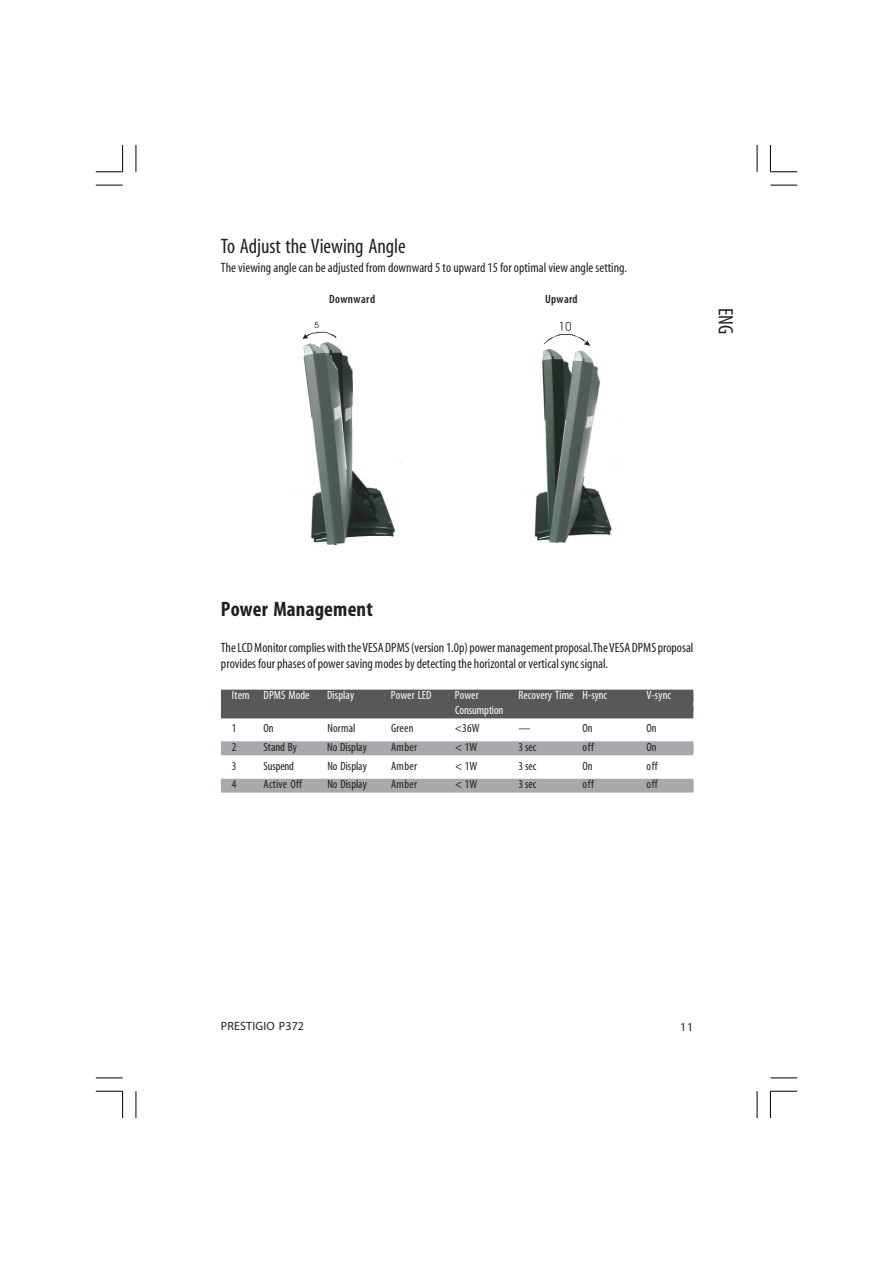
<style>
.page{position:relative;width:893px;height:1263px;background:#fff}
.page>*{position:absolute;margin:0;border:0;box-sizing:border-box;transform-origin:0 0}
.t1{font:condensed 21px "Myriad";color:#231f20}
.t2{font:700 condensed 21px "Myriad";letter-spacing:.005em;color:#231f20}
.t3{font:condensed 13.5px/16.2px "Myriad";color:#231f20}
.t4{font:condensed 12px "Myriad";color:#231f20}
.t5{font:condensed 12px "Myriad";letter-spacing:.005em;color:#fff}
.t6{font:12px "Myriad";letter-spacing:.015em;color:#231f20}
.t7{font:600 condensed 12px "Myriad";letter-spacing:.035em;color:#231f20}
</style>
<div class="page">
<div style="left:222px;top:694px;width:470px;height:18px;background:#57585a"></div>
<div style="left:221px;top:690px;width:472px;height:12px;background:#57585a"></div>
<div style="left:221px;top:706px;width:472px;height:12px;background:#57585a"></div>
<div style="left:221px;top:741px;width:472px;height:12px;background:#a8a9ad"></div>
<div style="left:221px;top:743px;width:472px;height:12px;background:#a8a9ad"></div>
<div style="left:221px;top:779px;width:472px;height:12px;background:#a8a9ad"></div>
<div style="left:221px;top:781px;width:472px;height:12px;background:#a8a9ad"></div>
<img style="left:295px;top:337px;width:106px;height:207px">
<div style="left:391px;top:332px;width:20px;height:98px;background:#fff"></div>
<svg style="left:302px;top:322px;width:34px;height:17px"></svg>
<img style="left:534px;top:345px;width:78px;height:198px">
<div style="left:608px;top:342px;width:19px;height:76px;background:#fff"></div>
<svg style="left:544px;top:322px;width:46px;height:24px"></svg>
<svg style="left:770px;top:185px;width:27px;height:1px"></svg>
<svg style="left:770px;top:1077px;width:27px;height:2px"></svg>
<svg style="left:96px;top:185px;width:27px;height:1px"></svg>
<svg style="left:96px;top:1077px;width:27px;height:2px"></svg>
<svg style="left:756px;top:145px;width:1px;height:27px"></svg>
<svg style="left:770px;top:145px;width:27px;height:28px"></svg>
<svg style="left:756px;top:1091px;width:1px;height:27px"></svg>
<svg style="left:770px;top:1091px;width:27px;height:27px"></svg>
<svg style="left:135px;top:145px;width:2px;height:27px"></svg>
<svg style="left:96px;top:145px;width:27px;height:28px"></svg>
<svg style="left:135px;top:1091px;width:2px;height:27px"></svg>
<svg style="left:96px;top:1091px;width:27px;height:27px"></svg>
<h1 class="t1" style="left:221px;top:238px;width:186px">To Adjust the Viewing Angle</h1>
<p class="t3" style="left:221px;top:261px;width:408px">The viewing angle can be adjusted from downward 5 to upward 15 for optimal view angle setting.</p>
<p class="t7" style="left:329px;top:295px;width:48px">Downward</p>
<p class="t7" style="left:545px;top:295px;width:34px">Upward</p>
<h1 class="t1" style="left:733px;top:308px;width:29px;rotate:90deg">ENG</h1>
<h1 class="t2" style="left:221px;top:602px;width:153px">Power Management</h1>
<p class="t3" style="left:221px;top:640px;width:474px">The LCD Monitor complies with the VESA DPMS (version 1.0p) power management proposal.The VESA DPMS proposal provides four phases of power saving modes by detecting the horizontal or vertical sync signal.</p>
<p class="t5" style="left:232px;top:691px;width:79px">Item DPMS Mode</p>
<p class="t5" style="left:327px;top:691px;width:28px">Display</p>
<p class="t5" style="left:391px;top:691px;width:42px">Power LED</p>
<p class="t5" style="left:455px;top:691px;width:25px">Power</p>
<p class="t5" style="left:518px;top:691px;width:90px">Recovery Time H-sync</p>
<p class="t5" style="left:646px;top:691px;width:26px">V-sync</p>
<p class="t5" style="left:455px;top:705px;width:50px">Consumption</p>
<p class="t4" style="left:232px;top:724px;width:6px">1</p>
<p class="t4" style="left:263px;top:724px;width:12px">On</p>
<p class="t4" style="left:327px;top:724px;width:30px">Normal</p>
<p class="t4" style="left:391px;top:724px;width:24px">Green</p>
<p class="t4" style="left:455px;top:724px;width:26px">&lt;36W</p>
<p class="t4" style="left:518px;top:724px;width:13px">—</p>
<p class="t4" style="left:582px;top:724px;width:12px">On</p>
<p class="t4" style="left:646px;top:724px;width:12px">On</p>
<p class="t4" style="left:232px;top:743px;width:6px">2</p>
<p class="t4" style="left:263px;top:743px;width:35px">Stand By</p>
<p class="t4" style="left:327px;top:743px;width:41px">No Display</p>
<p class="t4" style="left:391px;top:743px;width:27px">Amber</p>
<p class="t4" style="left:455px;top:743px;width:24px">&lt; 1W</p>
<p class="t4" style="left:518px;top:743px;width:19px">3 sec</p>
<p class="t4" style="left:582px;top:743px;width:13px">off</p>
<p class="t4" style="left:646px;top:743px;width:12px">On</p>
<p class="t4" style="left:232px;top:761px;width:6px">3</p>
<p class="t4" style="left:263px;top:761px;width:32px">Suspend</p>
<p class="t4" style="left:327px;top:761px;width:41px">No Display</p>
<p class="t4" style="left:391px;top:761px;width:27px">Amber</p>
<p class="t4" style="left:455px;top:761px;width:24px">&lt; 1W</p>
<p class="t4" style="left:518px;top:761px;width:19px">3 sec</p>
<p class="t4" style="left:582px;top:761px;width:12px">On</p>
<p class="t4" style="left:646px;top:761px;width:13px">off</p>
<p class="t4" style="left:232px;top:780px;width:6px">4</p>
<p class="t4" style="left:263px;top:780px;width:40px">Active Off</p>
<p class="t4" style="left:327px;top:780px;width:41px">No Display</p>
<p class="t4" style="left:391px;top:780px;width:27px">Amber</p>
<p class="t4" style="left:455px;top:780px;width:24px">&lt; 1W</p>
<p class="t4" style="left:518px;top:780px;width:19px">3 sec</p>
<p class="t4" style="left:582px;top:780px;width:13px">off</p>
<p class="t4" style="left:646px;top:780px;width:13px">off</p>
<p class="t6" style="left:221px;top:1022px;width:85px">PRESTIGIO P372</p>
<p class="t6" style="left:680px;top:1022px;width:14px">11</p>
</div>
